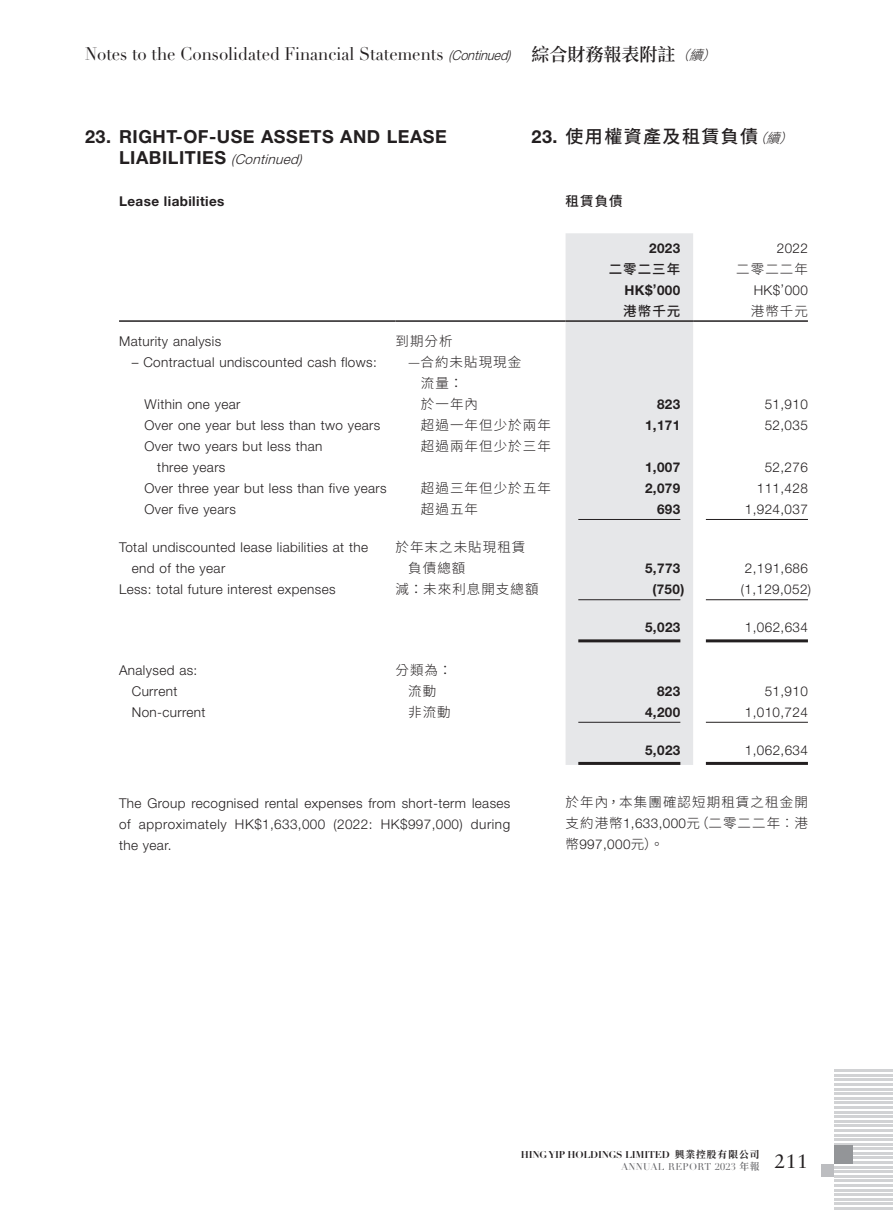
<style>
.page{position:relative;width:893px;height:1212px;background:#fff}
.page>*{position:absolute;margin:0;border:0;box-sizing:border-box;transform-origin:0 0}
.t1{font:19.5px "Sabon LT Std";color:#231f20}
.t2{font:18px "Didot LT Std";color:#231f20;scale:.93 1}
.Heading_1{font:700 18px/21px "Helvetica Neue LT Std";letter-spacing:.03em;color:#231f20}
.C_Heading_1{font:500 18px "Source Han Sans TC";letter-spacing:.08em;color:#231f20}
.Body_Text{font:300 13.5px/21px "Helvetica Neue LT Std";letter-spacing:.03em;color:#231f20}
.Body_Text-2{font:300 13.5px/21px "Source Han Sans TC";letter-spacing:.08em;color:#231f20}
.Body_Text-3{font:700 13.5px "Helvetica Neue LT Std";letter-spacing:.03em;color:#231f20}
.C_Body_Text{font:300 13.5px/21px "Source Han Sans TC";letter-spacing:.08em;color:#231f20;text-align:justify}
.Heading_2{font:700 13.5px "Helvetica Neue LT Std";letter-spacing:.03em;color:#231f20}
.Body_Text-4{font:500 13.5px "Source Han Sans TC";letter-spacing:.08em;color:#231f20}
.C_Heading_2{font:500 13.5px "Source Han Sans TC";color:#231f20}
.t3{font:700 9.75px/12px "Didot LT Std";letter-spacing:-.02em;color:#231f20;text-align:right}
.s1{font-family:"Helvetica Neue LT Std";font-weight:300;font-style:italic;font-size:13.5px}
.s2{font-family:"Source Han Serif TC";font-weight:600}
.s3{font-family:"Source Han Sans TC";font-weight:300;font-style:italic;font-size:13.5px}
.s4{font-weight:300;font-style:italic;font-size:13.5px}
.s5{font-family:"Helvetica Neue LT Std";font-weight:700}
.s6{font-family:"Helvetica Neue LT Std"}
.s7{font-family:"Source Han Serif TC"}
.s8{font-weight:400;color:#636366}
.s9{font-family:"Source Han Serif TC";font-weight:600;color:#636366}
</style>
<div class="page">
<hr style="left:834px;top:1069px;width:59px;height:3px;background:#d1d2d4">
<hr style="left:834px;top:1074px;width:59px;height:2px;background:#d1d2d4">
<hr style="left:834px;top:1079px;width:59px;height:2px;background:#d1d2d4">
<hr style="left:834px;top:1083px;width:59px;height:2px;background:#d1d2d4">
<hr style="left:834px;top:1088px;width:59px;height:2px;background:#d1d2d4">
<hr style="left:834px;top:1092px;width:59px;height:3px;background:#d1d2d4">
<hr style="left:834px;top:1097px;width:59px;height:2px;background:#d1d2d4">
<hr style="left:834px;top:1102px;width:59px;height:2px;background:#d1d2d4">
<hr style="left:834px;top:1106px;width:59px;height:2px;background:#d1d2d4">
<hr style="left:834px;top:1111px;width:59px;height:2px;background:#d1d2d4">
<hr style="left:834px;top:1115px;width:59px;height:3px;background:#d1d2d4">
<hr style="left:834px;top:1120px;width:59px;height:2px;background:#d1d2d4">
<hr style="left:834px;top:1125px;width:59px;height:2px;background:#d1d2d4">
<hr style="left:834px;top:1129px;width:59px;height:2px;background:#d1d2d4">
<hr style="left:834px;top:1134px;width:59px;height:2px;background:#d1d2d4">
<hr style="left:834px;top:1138px;width:59px;height:3px;background:#d1d2d4">
<hr style="left:834px;top:1143px;width:59px;height:2px;background:#d1d2d4">
<hr style="left:834px;top:1147px;width:59px;height:3px;background:#d1d2d4">
<hr style="left:834px;top:1152px;width:59px;height:2px;background:#d1d2d4">
<hr style="left:834px;top:1157px;width:59px;height:2px;background:#d1d2d4">
<hr style="left:834px;top:1161px;width:59px;height:3px;background:#d1d2d4">
<hr style="left:834px;top:1166px;width:59px;height:2px;background:#d1d2d4">
<hr style="left:834px;top:1170px;width:59px;height:3px;background:#d1d2d4">
<hr style="left:834px;top:1175px;width:59px;height:2px;background:#d1d2d4">
<hr style="left:834px;top:1180px;width:59px;height:2px;background:#d1d2d4">
<hr style="left:834px;top:1184px;width:59px;height:3px;background:#d1d2d4">
<hr style="left:834px;top:1189px;width:59px;height:2px;background:#d1d2d4">
<hr style="left:834px;top:1193px;width:59px;height:3px;background:#d1d2d4">
<hr style="left:834px;top:1198px;width:59px;height:2px;background:#d1d2d4">
<hr style="left:834px;top:1203px;width:59px;height:2px;background:#d1d2d4">
<hr style="left:834px;top:1207px;width:59px;height:3px;background:#d1d2d4">
<div style="left:834px;top:1145px;width:19px;height:19px;background:#939598"></div>
<div style="left:822px;top:1164px;width:12px;height:12px;background:#bcbdc0"></div>
<div style="left:566px;top:233px;width:127px;height:532px;background:#e6e7e9"></div>
<hr style="left:119px;top:320px;width:276px;height:2px;background:#231f20">
<hr style="left:395px;top:320px;width:171px;height:2px;background:#231f20">
<hr style="left:566px;top:320px;width:127px;height:2px;background:#231f20">
<hr style="left:693px;top:320px;width:115px;height:2px;background:#231f20">
<hr style="left:578px;top:519px;width:102px;height:1px;background:#231f20">
<hr style="left:706px;top:519px;width:102px;height:1px;background:#231f20">
<hr style="left:578px;top:599px;width:102px;height:1px;background:#231f20">
<hr style="left:706px;top:599px;width:102px;height:1px;background:#231f20">
<hr style="left:578px;top:639px;width:102px;height:3px;background:#231f20">
<hr style="left:706px;top:639px;width:102px;height:3px;background:#231f20">
<hr style="left:578px;top:722px;width:102px;height:1px;background:#231f20">
<hr style="left:706px;top:722px;width:102px;height:1px;background:#231f20">
<hr style="left:578px;top:762px;width:102px;height:3px;background:#231f20">
<hr style="left:706px;top:762px;width:102px;height:3px;background:#231f20">
<h2 class="t2" style="left:85px;top:44px;width:691px">Notes to the Consolidated Financial Statements <span class="s1">(Continued)</span> <span class="s2">綜合財務報表附註</span><span class="s3">（續）</span></h2>
<p class="Heading_1" style="left:119px;top:126px;width:329px;text-indent:-34px">23. RIGHT-OF-USE ASSETS AND LEASE<br>L I A B I L I T I E S <span class="s4">(Continued)</span></p>
<p class="Heading_2" style="left:119px;top:193px;width:107px">Lease liabilities</p>
<p class="C_Heading_1" style="left:531px;top:127px;width:273px"><span class="s5">23.</span> 使用權資產及租賃負債<span class="s4">（續）</span></p>
<p class="C_Heading_2" style="left:566px;top:193px;width:59px">租賃負債</p>
<p class="Body_Text-3" style="left:649px;top:239px;width:33px">2023</p>
<p class="Body_Text" style="left:777px;top:237px;width:33px">2022</p>
<p class="Body_Text-4" style="left:609px;top:261px;width:73px">二零二三年</p>
<p class="Body_Text-2" style="left:736px;top:258px;width:73px">二零二二年</p>
<p class="Body_Text-3" style="left:625px;top:282px;width:57px">HK$’000</p>
<p class="Body_Text" style="left:754px;top:279px;width:56px">HK$’000</p>
<p class="Body_Text-4" style="left:623px;top:303px;width:59px">港幣千元</p>
<p class="Body_Text-2" style="left:751px;top:301px;width:59px">港幣千元</p>
<p class="Body_Text" style="left:119px;top:330px;width:104px">Maturity analysis</p>
<p class="Body_Text-2" style="left:395px;top:330px;width:59px">到期分析</p>
<p class="Body_Text" style="left:132px;top:351px;width:247px">– Contractual undiscounted cash flows:</p>
<p class="Body_Text-2" style="left:421px;top:352px;width:102px;text-indent:-13px">—合約未貼現現金流量：</p>
<p class="Body_Text" style="left:145px;top:393px;width:97px">Within one year</p>
<p class="Body_Text-2" style="left:421px;top:394px;width:59px">於一年內</p>
<p class="Body_Text-3" style="left:657px;top:396px;width:25px">823</p>
<p class="Body_Text" style="left:765px;top:393px;width:45px">51,910</p>
<p class="Body_Text" style="left:145px;top:414px;width:237px">Over one year but less than two years</p>
<p class="Body_Text-2" style="left:421px;top:415px;width:131px">超過一年但少於兩年</p>
<p class="Body_Text-3" style="left:645px;top:417px;width:37px">1,171</p>
<p class="Body_Text" style="left:765px;top:414px;width:45px">52,035</p>
<p class="Body_Text" style="left:157px;top:435px;width:167px;text-indent:-13px">Over two years but less than three years</p>
<p class="Body_Text-2" style="left:421px;top:436px;width:131px">超過兩年但少於三年</p>
<p class="Body_Text-3" style="left:645px;top:459px;width:37px">1,007</p>
<p class="Body_Text" style="left:765px;top:456px;width:45px">52,276</p>
<p class="Body_Text" style="left:145px;top:477px;width:244px">Over three year but less than five years</p>
<p class="Body_Text-2" style="left:421px;top:478px;width:131px">超過三年但少於五年</p>
<p class="Body_Text-3" style="left:645px;top:480px;width:37px">2,079</p>
<p class="Body_Text" style="left:757px;top:477px;width:53px">111,428</p>
<p class="Body_Text" style="left:145px;top:498px;width:93px">Over five years</p>
<p class="Body_Text-2" style="left:421px;top:499px;width:59px">超過五年</p>
<p class="Body_Text-3" style="left:657px;top:501px;width:25px">693</p>
<p class="Body_Text" style="left:745px;top:498px;width:65px">1,924,037</p>
<p class="Body_Text" style="left:132px;top:536px;width:238px;text-indent:-13px">Total undiscounted lease liabilities at the end of the year</p>
<p class="Body_Text-2" style="left:408px;top:537px;width:119px;text-indent:-13px">於年末之未貼現租賃負債總額</p>
<p class="Body_Text-3" style="left:645px;top:560px;width:37px">5,773</p>
<p class="Body_Text" style="left:745px;top:557px;width:65px">2,191,686</p>
<p class="Body_Text" style="left:119px;top:578px;width:218px">Less: total future interest expenses</p>
<p class="Body_Text-2" style="left:395px;top:579px;width:145px">減：未來利息開支總額</p>
<p class="Body_Text-3" style="left:652px;top:581px;width:34px">(750)</p>
<p class="Body_Text" style="left:741px;top:578px;width:72px">(1,129,052)</p>
<p class="Body_Text-3" style="left:645px;top:619px;width:37px">5,023</p>
<p class="Body_Text" style="left:745px;top:617px;width:65px">1,062,634</p>
<p class="Body_Text" style="left:119px;top:659px;width:80px">Analysed as:</p>
<p class="Body_Text-2" style="left:395px;top:659px;width:58px">分類為：</p>
<p class="Body_Text" style="left:132px;top:680px;width:47px">Current</p>
<p class="Body_Text-2" style="left:408px;top:680px;width:30px">流動</p>
<p class="Body_Text-3" style="left:657px;top:682px;width:25px">823</p>
<p class="Body_Text" style="left:765px;top:680px;width:45px">51,910</p>
<p class="Body_Text" style="left:132px;top:701px;width:75px">Non-current</p>
<p class="Body_Text-2" style="left:408px;top:701px;width:44px">非流動</p>
<p class="Body_Text-3" style="left:645px;top:703px;width:37px">4,200</p>
<p class="Body_Text" style="left:745px;top:701px;width:65px">1,010,724</p>
<p class="Body_Text-3" style="left:645px;top:742px;width:37px">5,023</p>
<p class="Body_Text" style="left:745px;top:739px;width:65px">1,062,634</p>
<p class="Body_Text" style="left:119px;top:792px;width:393px;text-align:justify">The Group recognised rental expenses from short-term leases of approximately HK$1,633,000 (2022: HK$997,000) during the year.</p>
<p class="C_Body_Text" style="left:566px;top:792px;width:244px">於年內，本集團確認短期租賃之租金開支約港幣<span class="s6">1,633,000</span>元（二零二二年︰港幣<span class="s6">997,000</span>元）。</p>
<p class="t3" style="left:521px;top:1149px;width:240px">HING YIP HOLDINGS LIMITED <span class="s7">興業控股有限公司<br></span><span class="s8">ANNUAL REPORT 2023</span> <span class="s9">年報</span></p>
<h1 class="t1" style="left:774px;top:1150px;width:35px">211</h1>
</div>
